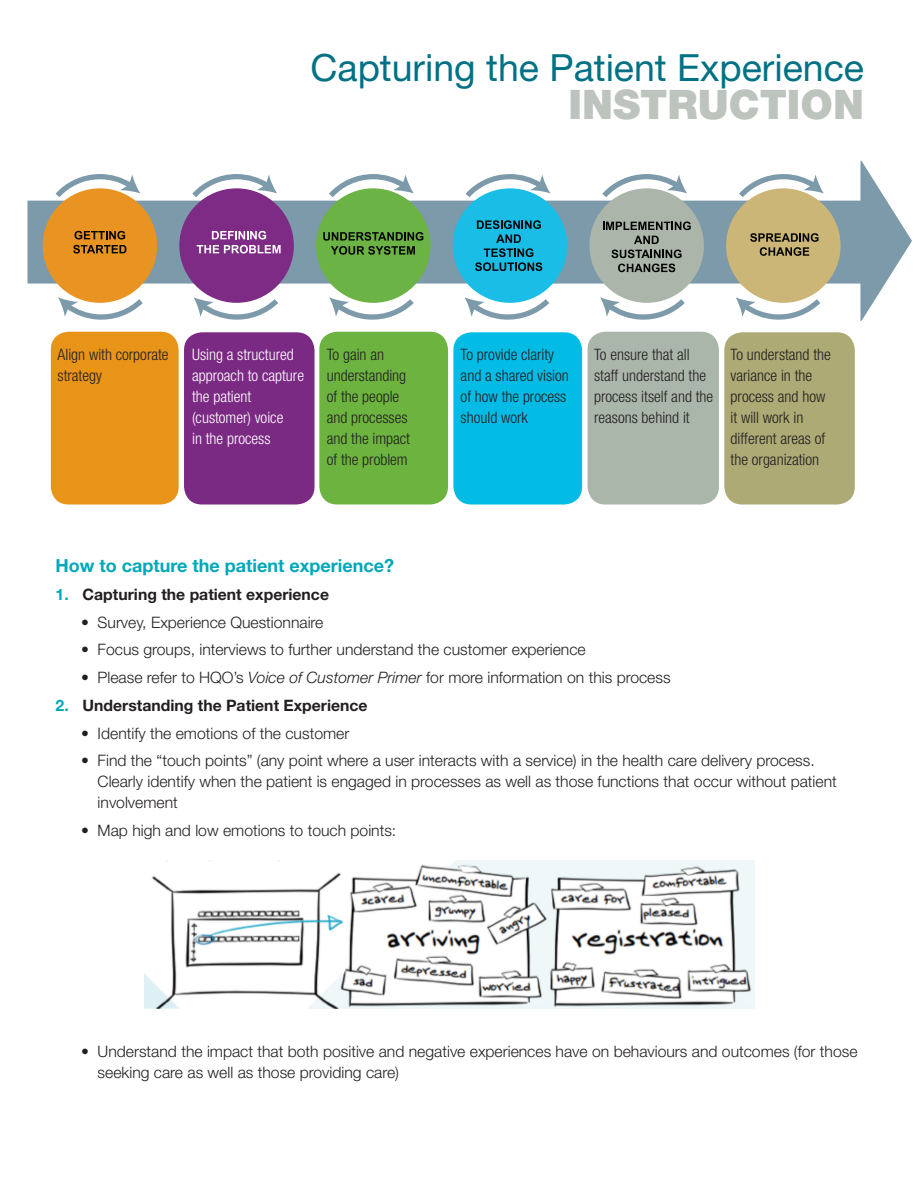
<style>
.page{position:relative;width:918px;height:1188px;background:#fff}
.page>*{position:absolute;margin:0;border:0;box-sizing:border-box;transform-origin:0 0}
.t1{font:900 40.8px "Helvetica Neue LT Std";color:#bdc4be}
.t2{font:37.5px "Helvetica Neue LT Std";color:#007184}
.t3{font:700 18px "Helvetica Neue LT Std";color:#00a8b9}
.t4{font:300 15.75px/21px "Helvetica Neue LT Std";color:#231f20}
.t5{font:300 condensed 15.75px/21px "Helvetica Neue LT Std";color:#231f20}
.t6{font:300 condensed 15.75px/21px "Helvetica Neue LT Std";color:#fff}
.t7{font:700 15.75px "Helvetica Neue LT Std";color:#231f20}
.s1{color:#00a8b9}
.s2{font-style:italic}
</style>
<div class="page">
<div style="left:51px;top:332px;width:128px;height:173px;background:#e89418;border-radius:18px"></div>
<div style="left:319px;top:332px;width:129px;height:173px;background:#6cb43f;border-radius:18px"></div>
<div style="left:588px;top:332px;width:131px;height:173px;background:#abb6ab;border-radius:18px"></div>
<div style="left:184px;top:332px;width:131px;height:173px;background:#7b2a83;border-radius:18px"></div>
<div style="left:453px;top:332px;width:129px;height:173px;background:#02bce5;border-radius:18px"></div>
<div style="left:724px;top:332px;width:131px;height:173px;background:#adaa75;border-radius:18px"></div>
<svg style="left:58px;top:294px;width:85px;height:26px"></svg>
<svg style="left:194px;top:295px;width:84px;height:25px"></svg>
<svg style="left:329px;top:295px;width:85px;height:25px"></svg>
<svg style="left:465px;top:294px;width:84px;height:26px"></svg>
<svg style="left:600px;top:296px;width:85px;height:24px"></svg>
<svg style="left:736px;top:295px;width:84px;height:25px"></svg>
<div style="left:27px;top:201px;width:846px;height:83px;background:#7c9aa9"></div>
<svg style="left:860px;top:161px;width:52px;height:160px"></svg>
<div style="left:43px;top:188px;width:114px;height:115px;background:#e99422;border-radius:50%"></div>
<div style="left:179px;top:188px;width:115px;height:115px;background:#7d2b84;border-radius:50%"></div>
<div style="left:316px;top:188px;width:115px;height:115px;background:#6bb344;border-radius:50%"></div>
<div style="left:453px;top:188px;width:114px;height:115px;background:#19bde6;border-radius:50%"></div>
<div style="left:589px;top:188px;width:115px;height:115px;background:#abb5aa;border-radius:50%"></div>
<div style="left:726px;top:188px;width:115px;height:115px;background:#cbb677;border-radius:50%"></div>
<svg style="left:50px;top:174px;width:90px;height:29px"></svg>
<svg style="left:187px;top:174px;width:90px;height:29px"></svg>
<svg style="left:323px;top:174px;width:91px;height:29px"></svg>
<svg style="left:460px;top:174px;width:90px;height:29px"></svg>
<svg style="left:597px;top:174px;width:90px;height:29px"></svg>
<svg style="left:733px;top:174px;width:91px;height:29px"></svg>
<svg style="left:73px;top:231px;width:53px;height:23px"></svg>
<svg style="left:197px;top:231px;width:84px;height:23px"></svg>
<svg style="left:323px;top:232px;width:100px;height:23px"></svg>
<svg style="left:477px;top:220px;width:64px;height:9px"></svg>
<svg style="left:475px;top:235px;width:67px;height:36px"></svg>
<svg style="left:603px;top:222px;width:88px;height:8px"></svg>
<svg style="left:634px;top:236px;width:25px;height:8px"></svg>
<svg style="left:611px;top:250px;width:71px;height:8px"></svg>
<svg style="left:618px;top:264px;width:57px;height:8px"></svg>
<svg style="left:750px;top:233px;width:69px;height:23px"></svg>
<img style="left:144px;top:860px;width:610px;height:149px">
<h2 class="t2" style="left:310px;top:45px;width:555px">Capturing the Patient Experience</h2>
<h1 class="t1" style="left:569px;top:81px;width:297px">INSTRUCTION</h1>
<p class="t5" style="left:327px;top:343px;width:85px">To gain an understanding of the people and processes and the impact of the problem</p>
<p class="t5" style="left:594px;top:343px;width:121px">To ensure that all staff understand the process itself and the reasons behind it</p>
<p class="t5" style="left:58px;top:344px;width:113px">Align with corporate strategy</p>
<p class="t6" style="left:192px;top:344px;width:113px">Using a structured approach to capture the patient (customer) voice<br>in the process</p>
<p class="t5" style="left:461px;top:344px;width:110px">To provide clarity and a shared vision of how the process should work</p>
<p class="t5" style="left:731px;top:344px;width:102px">To understand the variance in the process and how it will work in different areas of the organization</p>
<p class="t3" style="left:56px;top:555px;width:340px">How to capture the patient experience?</p>
<p class="t7" style="left:56px;top:584px;width:275px"><span class="s1">1.</span> Capturing the patient experience</p>
<p class="t4" style="left:81px;top:611px;width:244px">• Survey, Experience Questionnaire</p>
<p class="t4" style="left:81px;top:639px;width:506px">• Focus groups, interviews to further understand the customer experience</p>
<p class="t4" style="left:81px;top:667px;width:591px">• Please refer to HQO’s <span class="s2">Voice of Customer Primer</span> for more information on this process</p>
<p class="t7" style="left:56px;top:695px;width:313px"><span class="s1">2.</span> Understanding the Patient Experience</p>
<p class="t4" style="left:81px;top:722px;width:270px">• Identify the emotions of the customer</p>
<p class="t4" style="left:98px;top:750px;width:741px;text-indent:-17px">• Find the “touch points” (any point where a user interacts with a service) in the health care delivery process.<br>Clearly identify when the patient is engaged in processes as well as those functions that occur without patient involvement</p>
<p class="t4" style="left:81px;top:820px;width:317px">• Map high and low emotions to touch points:</p>
<p class="t4" style="left:98px;top:1041px;width:761px;text-indent:-17px">• Understand the impact that both positive and negative experiences have on behaviours and outcomes (for those seeking care as well as those providing care)</p>
</div>
